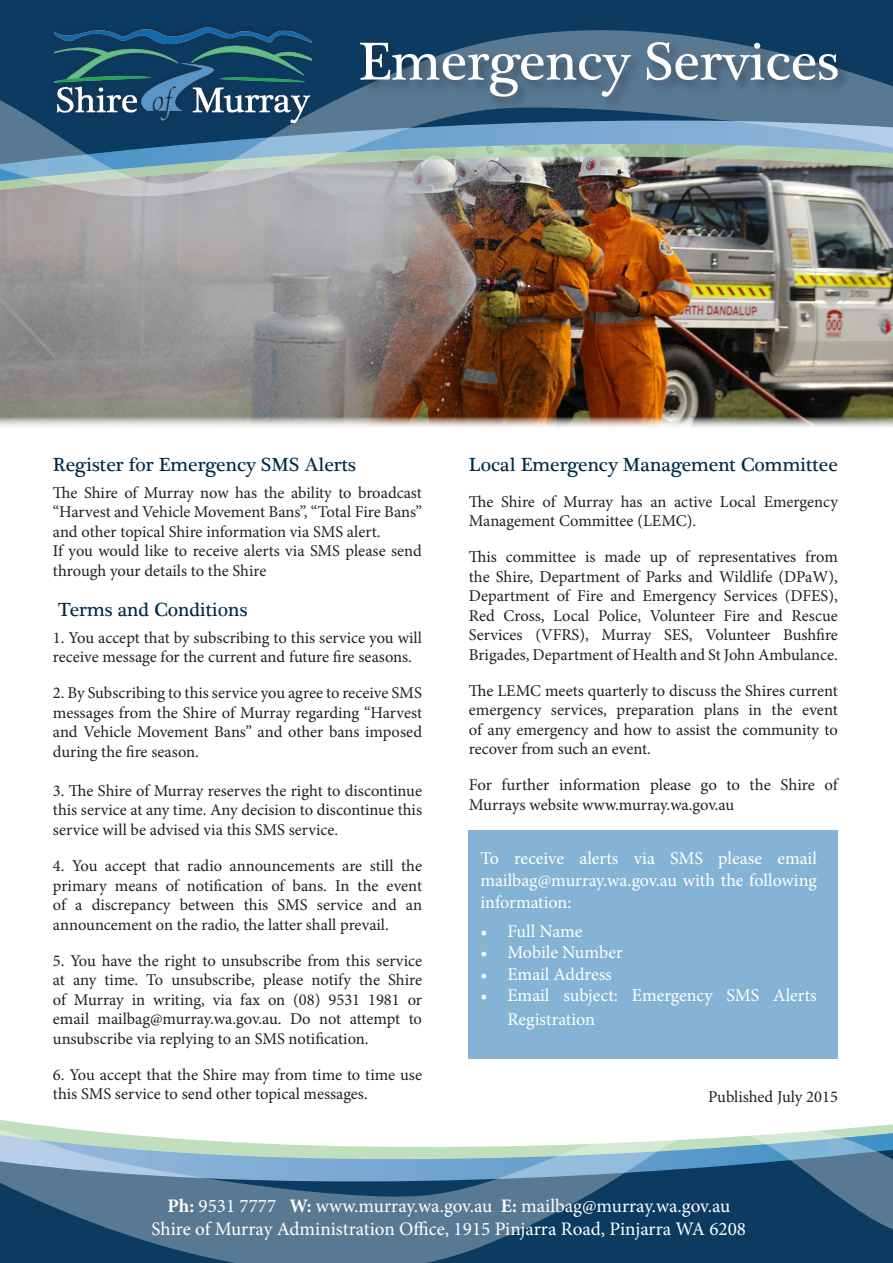
<style>
.page{position:relative;width:893px;height:1263px;background:#fff}
.page>*{position:absolute;margin:0;border:0;box-sizing:border-box;transform-origin:0 0}
.t1{font:54.6px "Plantagenet Cherokee";color:#fff}
.t2{font:19.5px "Plantagenet Cherokee";color:#002b49}
.t3{font:19.05px "Minion Pro";color:#fff}
.t4{font:18px/21.6px "Minion Pro";color:#fff;text-align:justify}
.t5{font:16.5px/19.5px "Minion Pro";color:#231f20;text-align:justify}
.s1{font-weight:700}
</style>
<div class="page">
<img style="left:0;top:293px;width:893px;height:134px">
<img style="left:0;top:0;width:893px;height:293px">
<div style="left:46px;top:18px;width:274px;height:113px;background:#231f20;opacity:.45"></div>
<img style="left:54px;top:15px;width:258px;height:107px">
<div style="left:358px;top:40px;width:494px;height:72px;background:#231f20;opacity:.46"></div>
<svg style="left:0;top:1120px;width:893px;height:143px;background:#64879f"></svg>
<div style="left:469px;top:830px;width:369px;height:229px;background:#85b3d5"></div>
<p class="t1" style="left:359px;top:27px;width:482px">Emergency Services</p>
<p class="t2" style="left:53px;top:452px;width:305px">Register for Emergency SMS Alerts</p>
<p class="t5" style="left:53px;top:483px;width:371px">The Shire of Murray now has the ability to broadcast “Harvest and Vehicle Movement Bans”, “Total Fire Bans” and other topical Shire information via SMS alert.</p>
<p class="t5" style="left:53px;top:541px;width:371px">If you would like to receive alerts via SMS please send through your details to the Shire</p>
<p class="t2" style="left:58px;top:597px;width:191px">Terms and Conditions</p>
<p class="t5" style="left:53px;top:628px;width:371px">1. You accept that by subscribing to this service you will receive message for the current and future fire seasons.</p>
<p class="t5" style="left:53px;top:683px;width:371px">2. By Subscribing to this service you agree to receive SMS messages from the Shire of Murray regarding “Harvest and Vehicle Movement Bans” and other bans imposed during the fire season.</p>
<p class="t5" style="left:53px;top:781px;width:371px">3. The Shire of Murray reserves the right to discontinue this service at any time. Any decision to discontinue this service will be advised via this SMS service.</p>
<p class="t5" style="left:53px;top:856px;width:371px">4. You accept that radio announcements are still the primary means of notification of bans. In the event of a discrepancy between this SMS service and an announcement on the radio, the latter shall prevail.</p>
<p class="t5" style="left:53px;top:950px;width:371px">5. You have the right to unsubscribe from this service at any time. To unsubscribe, please notify the Shire of Murray in writing, via fax on (08) 9531 1981 or email mailbag@murray.wa.gov.au. Do not attempt to unsubscribe via replying to an SMS notification.</p>
<p class="t5" style="left:53px;top:1064px;width:371px">6. You accept that the Shire may from time to time use this SMS service to send other topical messages.</p>
<p class="t2" style="left:469px;top:452px;width:371px">Local Emergency Management Committee</p>
<p class="t5" style="left:469px;top:492px;width:371px">The Shire of Murray has an active Local Emergency<br>Management Committee (LEMC).</p>
<p class="t5" style="left:469px;top:547px;width:371px">This committee is made up of representatives from the Shire, Department of Parks and Wildlife (DPaW), Department of Fire and Emergency Services (DFES), Red Cross, Local Police, Volunteer Fire and Rescue Services (VFRS), Murray SES, Volunteer Bushfire Brigades, Department of Health and St John Ambulance.</p>
<p class="t5" style="left:469px;top:681px;width:371px">The LEMC meets quarterly to discuss the Shires current emergency services, preparation plans in the event of any emergency and how to assist the community to recover from such an event.</p>
<p class="t5" style="left:469px;top:775px;width:371px">For further information please go to the Shire of<br>Murrays website www.murray.wa.gov.au</p>
<p class="t4" style="left:480px;top:848px;width:338px">To receive alerts via SMS please email mailbag@murray.wa.gov.au with the following information:</p>
<p class="t4" style="left:480px;top:920px;width:104px">• Full Name</p>
<p class="t4" style="left:480px;top:942px;width:144px">• Mobile Number</p>
<p class="t4" style="left:480px;top:963px;width:133px">• Email Address</p>
<p class="t4" style="left:507px;top:984px;width:311px;line-height:23.4px;text-indent:-27px">• Email subject: Emergency SMS Alerts<br>Registration</p>
<p class="t5" style="left:708px;top:1087px;width:131px">Published July 2015</p>
<p class="t3" style="left:168px;top:1193px;width:564px"><span class="s1">Ph:</span> 9531 7777 <span class="s1">W:</span> www.murray.wa.gov.au <span class="s1">E:</span> mailbag@murray.wa.gov.au</p>
<p class="t3" style="left:152px;top:1216px;width:596px">Shire of Murray Administration Office, 1915 Pinjarra Road, Pinjarra WA 6208</p>
</div>
